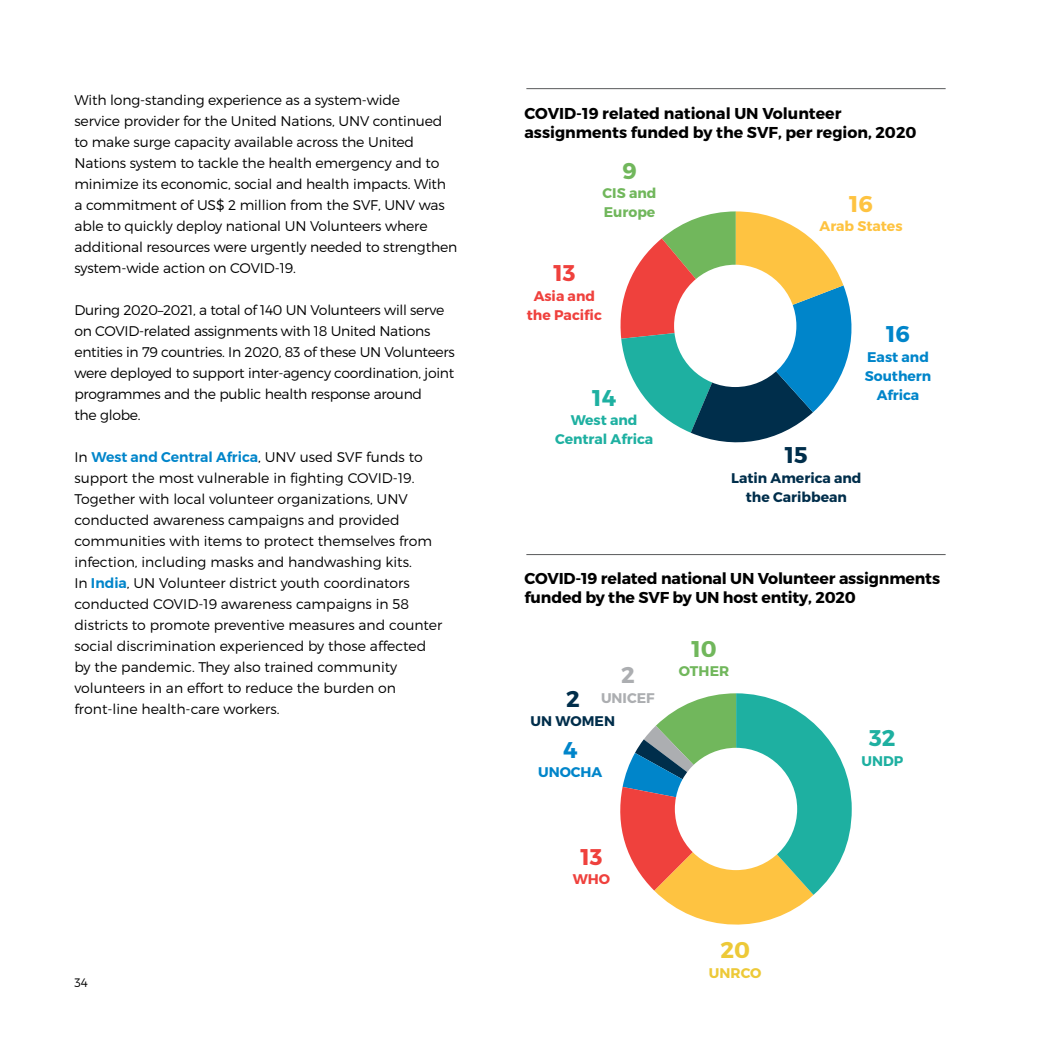
<style>
.page{position:relative;width:1042px;height:1042px;background:#fff}
.page>*{position:absolute;margin:0;border:0;box-sizing:border-box;transform-origin:0 0}
.t1{font:700 22.75px "Montserrat";color:#1eb0a1}
.t2{font:700 22.75px "Montserrat";color:#ef413d}
.t3{font:700 22.75px "Montserrat";color:#71b75c}
.t4{font:700 22.75px "Montserrat";color:#002e4b}
.t5{font:700 22.75px "Montserrat";color:#0085ca}
.t6{font:700 22.75px "Montserrat";color:#fec341}
.t7{font:700 22.75px "Montserrat";color:#edc938}
.t8{font:700 22.75px "Montserrat";color:#acaeb1}
.t9{font:700 15.75px/19.2px "Montserrat";letter-spacing:-.01em;color:#000}
.t10{font:300 14px/21px "Montserrat";letter-spacing:-.01em;color:#000}
.t11{font:700 14px/19.2px "Montserrat";color:#002e4b;text-align:center}
.t12{font:700 14px/19.2px "Montserrat";color:#0085ca;text-align:center}
.t13{font:700 14px/19.2px "Montserrat";color:#1eb0a1;text-align:center}
.t14{font:700 14px/19.2px "Montserrat";color:#ef413d;text-align:center}
.t15{font:700 14px/19.2px "Montserrat";color:#71b75c}
.t16{font:700 14px "Montserrat";color:#fec341}
.t17{font:700 14px "Montserrat";color:#acaeb1}
.t18{font:700 14px "Montserrat";color:#edc938}
.t19{font:300 12.25px "Montserrat";color:#000}
.s1{font-weight:600;color:#0085ca}
</style>
<div class="page">
<svg style="left:620px;top:693px;width:232px;height:232px"></svg>
<hr style="left:526px;top:88px;width:419px;height:1px;background:#58595b">
<hr style="left:526px;top:554px;width:419px;height:1px;background:#58595b">
<div style="left:675px;top:748px;width:122px;height:122px;background:#fff;border-radius:50%"></div>
<svg style="left:620px;top:211px;width:232px;height:232px"></svg>
<div style="left:674px;top:265px;width:122px;height:122px;background:#fff;border-radius:50%"></div>
<p class="t10" style="left:74px;top:89px;width:384px">With long-standing experience as a system-wide<br>service provider for the United Nations, UNV continued to make surge capacity available across the United Nations system to tackle the health emergency and to minimize its economic, social and health impacts. With a commitment of US$ 2 million from the SVF, UNV was able to quickly deploy national UN Volunteers where additional resources were urgently needed to strengthen system-wide action on COVID-19.</p>
<p class="t10" style="left:74px;top:299px;width:382px">During 2020–2021, a total of 140 UN Volunteers will serve on COVID-related assignments with 18 United Nations entities in 79 countries. In 2020, 83 of these UN Volunteers were deployed to support inter-agency coordination, joint programmes and the public health response around<br>the globe.</p>
<p class="t10" style="left:74px;top:446px;width:369px">In <span class="s1">West and Central Africa</span>, UNV used SVF funds to support the most vulnerable in fighting COVID-19.<br>Together with local volunteer organizations, UNV conducted awareness campaigns and provided communities with items to protect themselves from infection, including masks and handwashing kits.<br>In <span class="s1">India</span>, UN Volunteer district youth coordinators conducted COVID-19 awareness campaigns in 58 districts to promote preventive measures and counter social discrimination experienced by those affected by the pandemic. They also trained community volunteers in an effort to reduce the burden on front-line health-care workers.</p>
<p class="t19" style="left:74px;top:975px;width:15px">34</p>
<p class="t9" style="left:524px;top:104px;width:393px">COVID-19 related national UN Volunteer assignments funded by the SVF, per region, 2020</p>
<h1 class="t3" style="left:622px;top:157px;width:16px">9</h1>
<p class="t15" style="left:602px;top:184px;width:55px">CIS and<br>Europe</p>
<h1 class="t6" style="left:849px;top:189px;width:25px">16</h1>
<p class="t16" style="left:819px;top:217px;width:84px">Arab States</p>
<h1 class="t2" style="left:553px;top:259px;width:24px">13</h1>
<p class="t14" style="left:527px;top:286px;width:77px">Asia and the Pacific</p>
<h1 class="t1" style="left:592px;top:383px;width:25px">14</h1>
<p class="t13" style="left:555px;top:410px;width:100px">West and<br>Central Africa</p>
<h1 class="t5" style="left:886px;top:320px;width:25px">16</h1>
<p class="t12" style="left:865px;top:347px;width:68px">East and<br>Southern<br>Africa</p>
<h1 class="t4" style="left:785px;top:441px;width:24px">15</h1>
<p class="t11" style="left:731px;top:468px;width:132px">Latin America and the Caribbean</p>
<p class="t9" style="left:524px;top:569px;width:417px">COVID-19 related national UN Volunteer assignments funded by the SVF by UN host entity, 2020</p>
<h1 class="t8" style="left:621px;top:661px;width:15px">2</h1>
<p class="t17" style="left:601px;top:689px;width:55px">UNICEF</p>
<h1 class="t4" style="left:566px;top:684px;width:15px">2</h1>
<p class="t11" style="left:531px;top:711px;width:86px">UN WOMEN</p>
<h1 class="t5" style="left:563px;top:735px;width:16px">4</h1>
<p class="t12" style="left:538px;top:763px;width:66px">UNOCHA</p>
<h1 class="t3" style="left:691px;top:634px;width:27px">10</h1>
<p class="t15" style="left:679px;top:662px;width:52px">OTHER</p>
<h1 class="t2" style="left:580px;top:843px;width:24px">13</h1>
<p class="t14" style="left:573px;top:870px;width:39px">WHO</p>
<h1 class="t7" style="left:720px;top:936px;width:31px">20</h1>
<p class="t18" style="left:709px;top:964px;width:54px">UNRCO</p>
<h1 class="t1" style="left:869px;top:724px;width:28px">32</h1>
<p class="t13" style="left:861px;top:751px;width:43px">UNDP</p>
</div>
